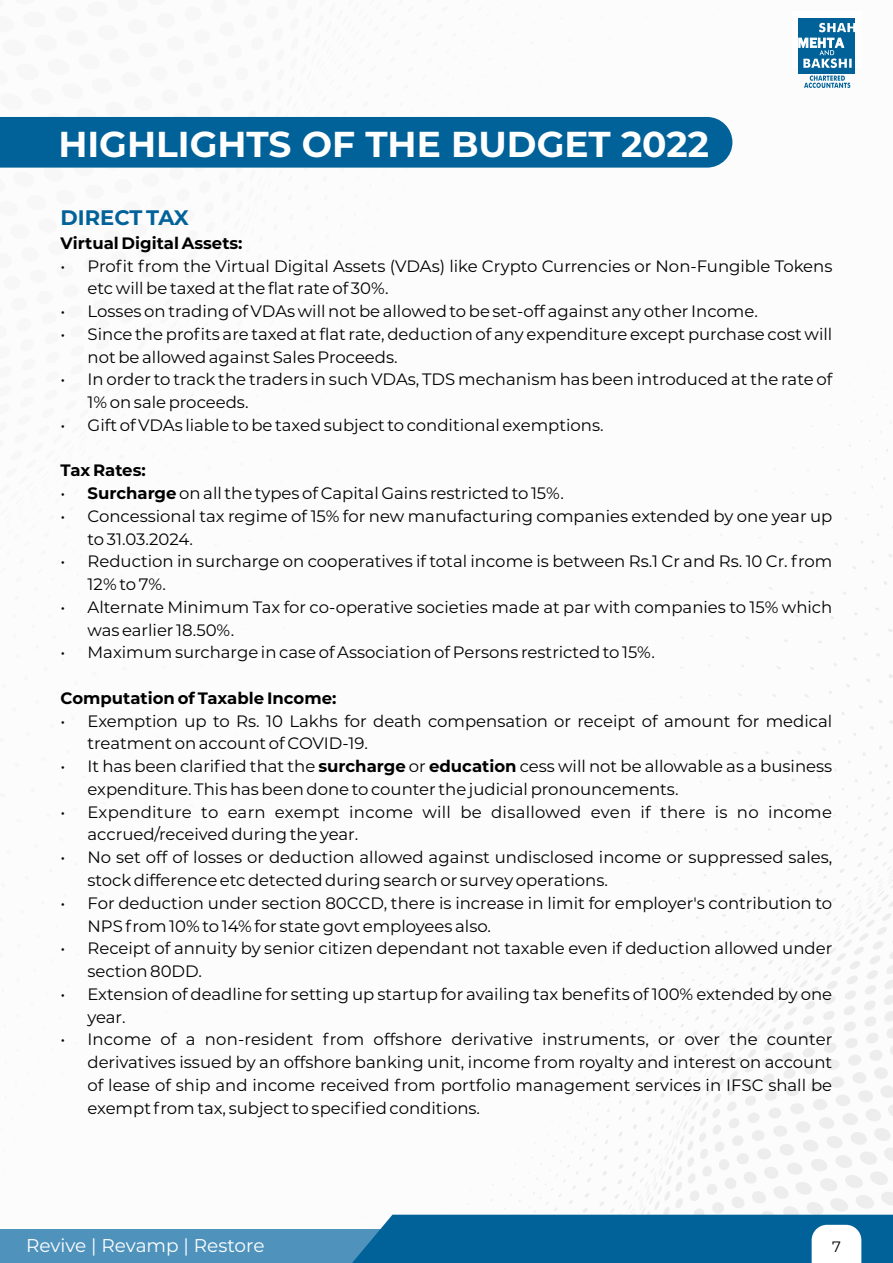
<style>
.page{position:relative;width:893px;height:1263px;background:#fff}
.page>*{position:absolute;margin:0;border:0;box-sizing:border-box;transform-origin:0 0}
.t1{font:700 36px "Montserrat";color:#fff}
.t2{font:700 21px "Montserrat";color:#006298}
.t3{font:18.45px "Montserrat";color:#fff}
.t4{font:16.5px/22.8px "Montserrat";color:#000}
.t5{font:700 16.5px "Montserrat";color:#000}
.t6{font:15px "Montserrat";color:#000}
.s1{font-weight:700}
</style>
<div class="page">
<img style="left:0;top:68px;width:893px;height:1147px">
<div style="left:0;top:1229px;width:411px;height:34px;background:#4f93bd"></div>
<svg style="left:352px;top:1215px;width:541px;height:48px;background:#1770a1"></svg>
<div style="left:799px;top:18px;width:56px;height:55px;background:#006298"></div>
<svg style="left:798px;top:23px;width:57px;height:45px"></svg>
<svg style="left:804px;top:75px;width:46px;height:13px"></svg>
<div style="left:0;top:117px;width:732px;height:51px;background:#006298"></div>
<h1 class="t1" style="left:58px;top:122px;width:652px">HIGHLIGHTS OF THE BUDGET 2022</h1>
<p class="t2" style="left:61px;top:204px;width:130px">DIRECT TAX</p>
<p class="t5" style="left:61px;top:233px;width:184px">Virtual Digital Assets:</p>
<p class="t4" style="left:88px;top:254px;width:746px;text-indent:-27px">• Profit from the Virtual Digital Assets (VDAs) like Crypto Currencies or Non-Fungible Tokens etc will be taxed at the flat rate of 30%.</p>
<p class="t4" style="left:61px;top:300px;width:699px">• Losses on trading of VDAs will not be allowed to be set-off against any other Income.</p>
<p class="t4" style="left:88px;top:322px;width:746px;text-indent:-27px">• Since the profits are taxed at flat rate, deduction of any expenditure except purchase cost will not be allowed against Sales Proceeds.</p>
<p class="t4" style="left:88px;top:368px;width:746px;text-indent:-27px">• In order to track the traders in such VDAs, TDS mechanism has been introduced at the rate of<br>1% on sale proceeds.</p>
<p class="t4" style="left:61px;top:413px;width:544px">• Gift of VDAs liable to be taxed subject to conditional exemptions.</p>
<p class="t5" style="left:61px;top:460px;width:87px">Tax Rates:</p>
<p class="t4" style="left:61px;top:482px;width:505px">• <span class="s1">Surcharge</span> on all the types of Capital Gains restricted to 15%.</p>
<p class="t4" style="left:88px;top:505px;width:746px;text-indent:-27px">• Concessional tax regime of 15% for new manufacturing companies extended by one year up to 31.03.2024.</p>
<p class="t4" style="left:88px;top:550px;width:746px;text-indent:-27px">• Reduction in surcharge on cooperatives if total income is between Rs.1 Cr and Rs. 10 Cr. from<br>12% to 7%.</p>
<p class="t4" style="left:88px;top:596px;width:746px;text-indent:-27px">• Alternate Minimum Tax for co-operative societies made at par with companies to 15% which was earlier 18.50%.</p>
<p class="t4" style="left:61px;top:641px;width:596px">• Maximum surcharge in case of Association of Persons restricted to 15%.</p>
<p class="t5" style="left:61px;top:688px;width:277px">Computation of Taxable Income:</p>
<p class="t4" style="left:88px;top:709px;width:746px;text-indent:-27px">• Exemption up to Rs. 10 Lakhs for death compensation or receipt of amount for medical treatment on account of COVID-19.</p>
<p class="t4" style="left:88px;top:755px;width:746px;text-indent:-27px">• It has been clarified that the <span class="s1">surcharge</span> or <span class="s1">education</span> cess will not be allowable as a business expenditure. This has been done to counter the judicial pronouncements.</p>
<p class="t4" style="left:88px;top:800px;width:746px;text-indent:-27px">• Expenditure to earn exempt income will be disallowed even if there is no income accrued/received during the year.</p>
<p class="t4" style="left:88px;top:846px;width:746px;text-indent:-27px">• No set off of losses or deduction allowed against undisclosed income or suppressed sales, stock difference etc detected during search or survey operations.</p>
<p class="t4" style="left:88px;top:891px;width:746px;text-indent:-27px">• For deduction under section 80CCD, there is increase in limit for employer's contribution to<br>NPS from 10% to 14% for state govt employees also.</p>
<p class="t4" style="left:87px;top:937px;width:746px;text-indent:-27px">• Receipt of annuity by senior citizen dependant not taxable even if deduction allowed under section 80DD.</p>
<p class="t4" style="left:87px;top:982px;width:746px;text-indent:-27px">• Extension of deadline for setting up startup for availing tax benefits of 100% extended by one year.</p>
<p class="t4" style="left:87px;top:1028px;width:746px;text-align:justify;text-indent:-27px">• Income of a non-resident from offshore derivative instruments, or over the counter derivatives issued by an offshore banking unit, income from royalty and interest on account of lease of ship and income received from portfolio management services in IFSC shall be exempt from tax, subject to specified conditions.</p>
<p class="t3" style="left:26px;top:1234px;width:240px">Revive | Revamp | Restore</p>
<p class="t6" style="left:832px;top:1237px;width:10px">7</p>
</div>
